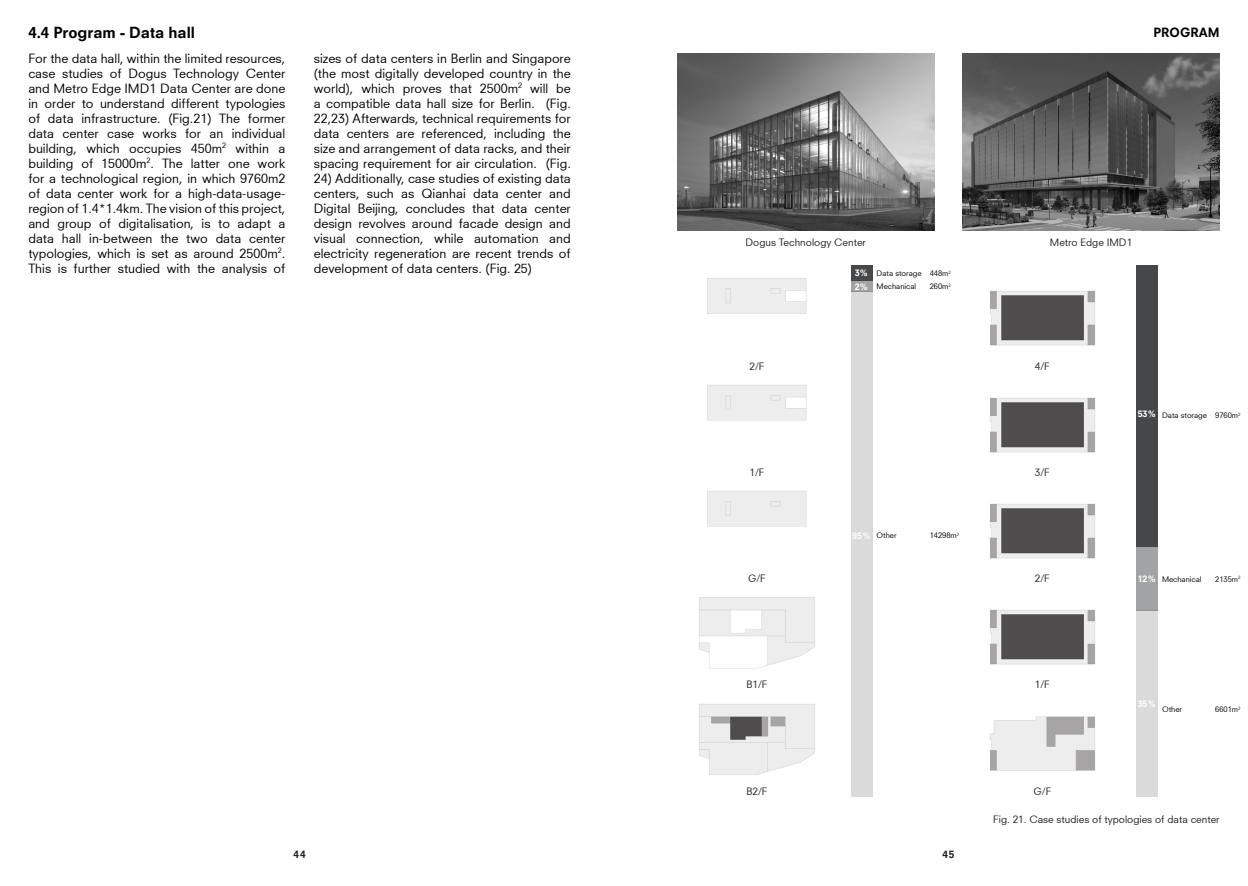
<style>
.page{position:relative;width:1248px;height:886px;background:#fff}
.page>*{position:absolute;margin:0;border:0;box-sizing:border-box;transform-origin:0 0}
.subtitle__Neuzeits{font:15px "Neuzeit S Heavy";color:#000}
.text__Neuzeits__10pt{font:12.5px/15px "Neuzeit S";color:#000;text-align:justify}
.text__NeuzeitsHeavy{font:12.5px "Neuzeit S Heavy";color:#000}
.t1{font:10px "Neuzeit S";color:#231f20}
.t2{font:10px "Neuzeit S Heavy";color:#231f20}
.t3{font:8.75px "Neuzeit S Heavy";color:#fff}
.t4{font:7.5px "Neuzeit S";color:#000}
</style>
<div class="page">
<img style="left:677px;top:53px;width:257px;height:177px">
<img style="left:962px;top:53px;width:257px;height:177px">
<img style="left:699px;top:491px;width:116px;height:284px">
<img style="left:707px;top:278px;width:100px;height:143px">
<img style="left:990px;top:290px;width:105px;height:481px">
<div style="left:850px;top:281px;width:22px;height:11px;background:#a2a3a4"></div>
<div style="left:850px;top:265px;width:22px;height:16px;background:#454749"></div>
<div style="left:850px;top:292px;width:22px;height:505px;background:#dadadb"></div>
<div style="left:1136px;top:547px;width:21px;height:64px;background:#a2a3a4"></div>
<div style="left:1136px;top:265px;width:21px;height:282px;background:#454749"></div>
<div style="left:1136px;top:611px;width:21px;height:186px;background:#dadadb"></div>
<p class="subtitle__Neuzeits" style="left:28px;top:23px;width:168px">4.4 Program - Data hall</p>
<p class="text__Neuzeits__10pt" style="left:28px;top:50px;width:258px">For the data hall, within the limited resources, case studies of Dogus Technology Center and Metro Edge IMD1 Data Center are done in order to understand different typologies of data infrastructure. (Fig.21) The former data center case works for an individual building, which occupies 450m<sup>2</sup> within a building of 15000m<sup>2</sup>. The latter one work for a technological region, in which 9760m2 of data center work for a high-data-usage&shy;region of 1.4*1.4km. The vision of this project, and group of digitalisation, is to adapt a data hall in-between the two data center typologies, which is set as around 2500m<sup>2</sup>.<br>This is further studied with the analysis of</p>
<p class="text__Neuzeits__10pt" style="left:314px;top:50px;width:258px">sizes of data centers in Berlin and Singapore (the most digitally developed country in the world), which proves that 2500m<sup>2</sup> will be a compatible data hall size for Berlin. (Fig.<br>22,23) Afterwards, technical requirements for data centers are referenced, including the size and arrangement of data racks, and their spacing requirement for air circulation. (Fig.</p>
<p class="text__Neuzeits__10pt" style="left:314px;top:170px;width:258px">24) Additionally, case studies of existing data centers, such as Qianhai data center and Digital Beijing, concludes that data center design revolves around facade design and visual connection, while automation and electricity regeneration are recent trends of development of data centers. (Fig. 25)</p>
<p class="text__NeuzeitsHeavy" style="left:1153px;top:24px;width:67px">PROGRAM</p>
<p class="t1" style="left:745px;top:237px;width:122px">Dogus Technology Center</p>
<p class="t1" style="left:1049px;top:237px;width:84px">Metro Edge IMD1</p>
<p class="t3" style="left:854px;top:268px;width:15px">3%</p>
<p class="t4" style="left:876px;top:269px;width:47px">Data storage</p>
<p class="t4" style="left:929px;top:269px;width:23px">448m<sup>2</sup></p>
<p class="t3" style="left:854px;top:281px;width:15px">2%</p>
<p class="t4" style="left:876px;top:282px;width:41px">Mechanical</p>
<p class="t4" style="left:929px;top:282px;width:23px">260m<sup>2</sup></p>
<p class="t1" style="left:749px;top:360px;width:17px">2/F</p>
<p class="t1" style="left:1034px;top:360px;width:17px">4/F</p>
<p class="t3" style="left:1137px;top:409px;width:20px">53%</p>
<p class="t4" style="left:1161px;top:411px;width:47px">Data storage</p>
<p class="t4" style="left:1214px;top:411px;width:27px">9760m<sup>2</sup></p>
<p class="t1" style="left:749px;top:466px;width:17px">1/F</p>
<p class="t1" style="left:1034px;top:466px;width:17px">3/F</p>
<p class="t3" style="left:852px;top:530px;width:20px">95%</p>
<p class="t4" style="left:876px;top:531px;width:22px">Other</p>
<p class="t4" style="left:929px;top:531px;width:31px">14298m<sup>2</sup></p>
<p class="t1" style="left:748px;top:572px;width:19px">G/F</p>
<p class="t1" style="left:1034px;top:572px;width:17px">2/F</p>
<p class="t3" style="left:1137px;top:573px;width:20px">12%</p>
<p class="t4" style="left:1161px;top:574px;width:41px">Mechanical</p>
<p class="t4" style="left:1214px;top:574px;width:27px">2135m<sup>2</sup></p>
<p class="t1" style="left:746px;top:679px;width:23px">B1/F</p>
<p class="t1" style="left:746px;top:785px;width:23px">B2/F</p>
<p class="t2" style="left:293px;top:848px;width:14px">44</p>
<p class="t2" style="left:942px;top:848px;width:14px">45</p>
<p class="t1" style="left:1034px;top:679px;width:17px">1/F</p>
<p class="t1" style="left:1033px;top:785px;width:19px">G/F</p>
<p class="t3" style="left:1137px;top:698px;width:20px">35%</p>
<p class="t4" style="left:1161px;top:705px;width:22px">Other</p>
<p class="t4" style="left:1214px;top:705px;width:27px">6601m<sup>2</sup></p>
<p class="t1" style="left:993px;top:813px;width:228px">Fig. 21. Case studies of typologies of data center</p>
</div>
